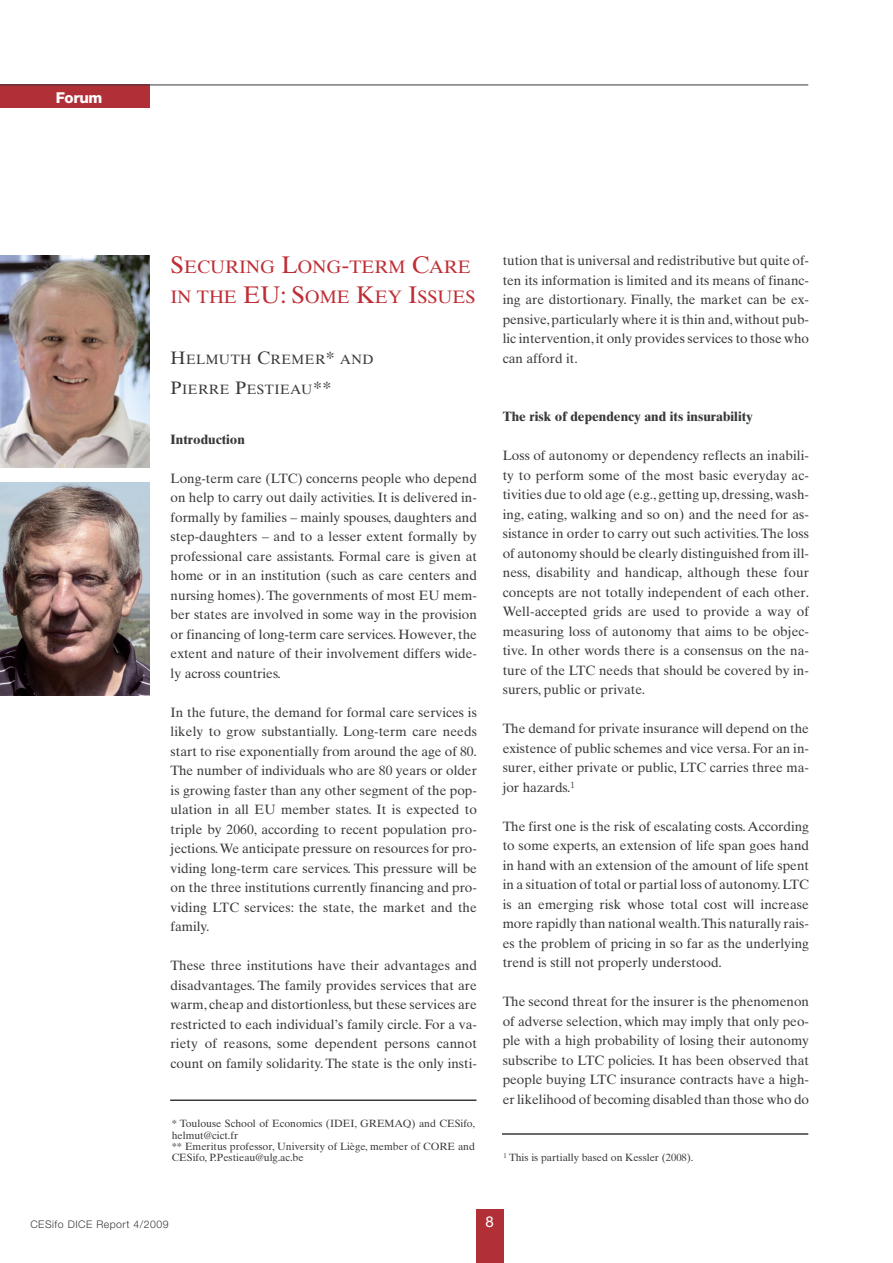
<style>
.page{position:relative;width:893px;height:1263px;background:#fff}
.page>*{position:absolute;margin:0;border:0;box-sizing:border-box;transform-origin:0 0}
.t1{font:18px/30.3px "Times Ten";color:#bf2d35}
.t2{font:800 15px "Helvetica Neue LT Std";letter-spacing:-.025em;color:#fff}
.t3{font:15px "Helvetica Neue LT Std";color:#fff}
.t4{font:13.5px/19.5px "Times Ten";color:#383a3b;text-align:justify}
.t5{font:700 13.5px "Times Ten";color:#383a3b}
.t6{font:13.5px "Times Ten";letter-spacing:.035em;color:#383a3b}
.t7{font:10.5px/11.2px "Times Ten";color:#383a3b}
.t8{font:300 10.5px "Helvetica Neue";letter-spacing:.045em;color:#383a3b}
.s1{font-size:24px}
.s2{font-size:18px}
</style>
<div class="page">
<div style="left:476px;top:1209px;width:28px;height:54px;background:#b13037"></div>
<div style="left:0;top:85px;width:149px;height:23px;background:#b13037"></div>
<hr style="left:0;top:85px;width:808px;height:1px;background:#383a3b">
<img style="left:0;top:255px;width:149px;height:213px">
<img style="left:0;top:482px;width:149px;height:213px">
<hr style="left:170px;top:1100px;width:306px;height:1px;background:#383a3b">
<hr style="left:502px;top:1133px;width:306px;height:2px;background:#383a3b">
<p class="t2" style="left:56px;top:93px;width:48px">Forum</p>
<h1 class="t1" style="left:171px;top:253px;width:306px"><span class="s1">S</span>ECURING <span class="s1">L</span>ONG<span class="s1">-</span>TERM <span class="s1">C</span>ARE<br>IN THE <span class="s1">EU: S</span>OME <span class="s1">K</span>EY <span class="s1">I</span>SSUES</h1>
<p class="t6" style="left:171px;top:354px;width:205px"><span class="s2">H</span>ELMUTH <span class="s2">C</span>REMER<span class="s2">*</span> AND</p>
<p class="t6" style="left:171px;top:384px;width:162px"><span class="s2">P</span>IERRE <span class="s2">P</span>ESTIEAU<span class="s2">**</span></p>
<p class="t5" style="left:171px;top:434px;width:76px">Introduction</p>
<p class="t4" style="left:171px;top:470px;width:308px">Long-term care (LTC) concerns people who depend on help to carry out daily activities. It is delivered in&shy;formally by families – mainly spouses, daughters and step-daughters – and to a lesser extent formally by professional care assistants. Formal care is given at home or in an institution (such as care centers and nursing homes). The governments of most EU mem&shy;ber states are involved in some way in the provision or financing of long-term care services. However, the extent and nature of their involvement differs wide&shy;ly across countries.</p>
<p class="t4" style="left:171px;top:704px;width:308px">In the future, the demand for formal care services is likely to grow substantially. Long-term care needs start to rise exponentially from around the age of 80.<br>The number of individuals who are 80 years or older is growing faster than any other segment of the pop&shy;ulation in all EU member states. It is expected to triple by 2060, according to recent population pro&shy;jections.We anticipate pressure on resources for pro&shy;viding long-term care services. This pressure will be on the three institutions currently financing and pro&shy;viding LTC services: the state, the market and the family.</p>
<p class="t4" style="left:171px;top:957px;width:308px">These three institutions have their advantages and disadvantages. The family provides services that are warm, cheap and distortionless, but these services are restricted to each individual’s family circle. For a va&shy;riety of reasons, some dependent persons cannot count on family solidarity. The state is the only insti-</p>
<p class="t7" style="left:172px;top:1119px;width:305px">* Toulouse School of Economics (IDEI, GREMAQ) and CESifo, helmut@cict.fr<br>** Emeritus professor, University of Liège, member of CORE and CESifo, P.Pestieau@ulg.ac.be</p>
<p class="t4" style="left:502px;top:252px;width:308px">tution that is universal and redistributive but quite of&shy;ten its information is limited and its means of financ&shy;ing are distortionary. Finally, the market can be ex&shy;pensive, particularly where it is thin and, without pub&shy;lic intervention, it only provides services to those who can afford it.</p>
<p class="t5" style="left:502px;top:411px;width:252px">The risk of dependency and its insurability</p>
<p class="t4" style="left:502px;top:447px;width:308px">Loss of autonomy or dependency reflects an inabili&shy;ty to perform some of the most basic everyday ac&shy;tivities due to old age (e.g., getting up, dressing, wash&shy;ing, eating, walking and so on) and the need for as&shy;sistance in order to carry out such activities. The loss of autonomy should be clearly distinguished from ill&shy;ness, disability and handicap, although these four concepts are not totally independent of each other.<br>Well-accepted grids are used to provide a way of measuring loss of autonomy that aims to be objec&shy;tive. In other words there is a consensus on the na&shy;ture of the LTC needs that should be covered by in&shy;surers, public or private.</p>
<p class="t4" style="left:502px;top:720px;width:308px">The demand for private insurance will depend on the existence of public schemes and vice versa. For an in&shy;surer, either private or public, LTC carries three ma&shy;jor hazards.<sup>1</sup></p>
<p class="t4" style="left:502px;top:818px;width:308px">The first one is the risk of escalating costs.According to some experts, an extension of life span goes hand in hand with an extension of the amount of life spent in a situation of total or partial loss of autonomy. LTC is an emerging risk whose total cost will increase more rapidly than national wealth.This naturally rais&shy;es the problem of pricing in so far as the underlying trend is still not properly understood.</p>
<p class="t4" style="left:502px;top:993px;width:308px">The second threat for the insurer is the phenomenon of adverse selection, which may imply that only peo&shy;ple with a high probability of losing their autonomy subscribe to LTC policies. It has been observed that people buying LTC insurance contracts have a high&shy;er likelihood of becoming disabled than those who do</p>
<p class="t7" style="left:503px;top:1153px;width:191px"><sup>1</sup> This is partially based on Kessler (2008).</p>
<p class="t8" style="left:30px;top:1221px;width:140px">CESifo DICE Report 4/2009</p>
<p class="t3" style="left:485px;top:1216px;width:10px">8</p>
</div>
